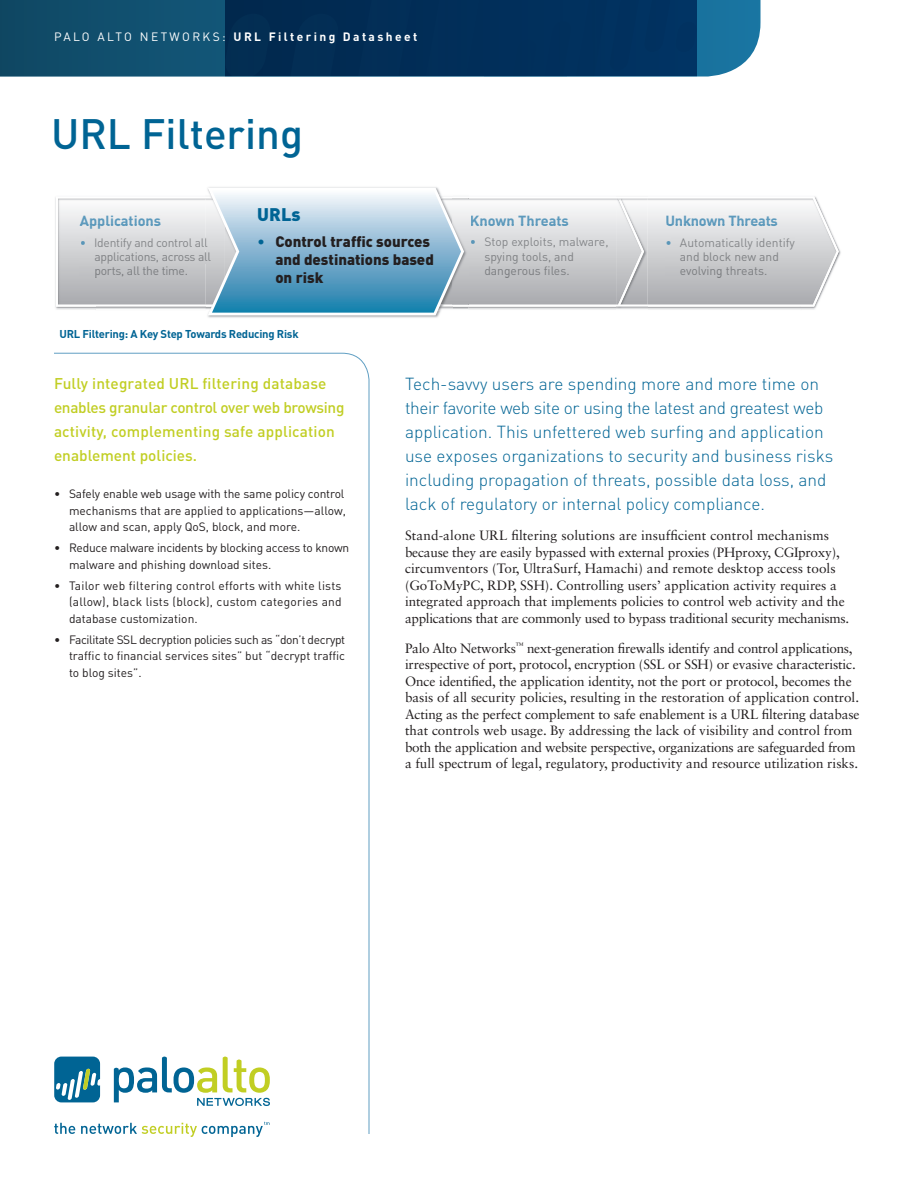
<style>
.page{position:relative;width:918px;height:1188px;background:#fff}
.page>*{position:absolute;margin:0;border:0;box-sizing:border-box;transform-origin:0 0}
.t1{font:500 42px "DINOT";color:#006494}
.t2{font:900 18px "DINOT";color:#006494}
.Text_Intro{font:300 17.25px/24px "DINOT";color:#006494}
.product_description{font:500 15.3px/24px "DINOT";letter-spacing:.005em;color:#c1ce23}
.t3{font:900 15px/18px "DINOT";color:#231f20}
.t4{font:700 14.55px "DINOT";color:#5d9abd}
.text__no_indent{font:13.5px/16.5px "Sabon LT Std";letter-spacing:-.005em;color:#231f20}
.feature_bullets{font:12px/16.5px "DINOT";color:#231f20;text-align:justify}
.t5{font:12px/14.5px "DINOT";color:#848689}
.feature_bullets-2{font:12px/16.5px "DINOT";letter-spacing:-.02em;color:#231f20}
.t6{font:12px/14.5px "DINOT";letter-spacing:-.02em;color:#848689}
.t7{font:700 12px "DINOT";letter-spacing:.2em;color:#fff}
.caption_head{font:700 11.25px "DINOT";letter-spacing:-.02em;color:#006494}
.s1{font-weight:400}
.s2{color:#5a96b8}
.s3{color:#7e8083}
.s4{color:#7f8184}
.s5{color:#787a7d}
.s6{color:#7a7c7f}
.s7{color:#7b7d80}
.s8{color:#78797c}
.s9{font-weight:400;color:#006494}
.s10{color:#828487}
</style>
<div class="page">
<svg style="left:54px;top:353px;width:315px;height:781px"></svg>
<svg style="left:0;top:0;width:760px;height:76px;background:#093e65"></svg>
<svg style="left:54px;top:1057px;width:46px;height:45px;background:#3483a2"></svg>
<svg style="left:114px;top:1057px;width:156px;height:49px"></svg>
<svg style="left:54px;top:1123px;width:21px;height:11px"></svg>
<svg style="left:81px;top:1122px;width:189px;height:15px"></svg>
<img style="left:55px;top:233px;width:42px;height:76px">
<img style="left:800px;top:249px;width:41px;height:60px">
<svg style="left:56px;top:196px;width:783px;height:111px"></svg>
<img style="left:207px;top:187px;width:232px;height:131px">
<svg style="left:206px;top:188px;width:258px;height:127px;background:#96bed5"></svg>
<p class="t7" style="left:54px;top:28px;width:365px"><span class="s1">PALO ALTO NETWORKS:</span> URL Filtering Datasheet</p>
<p class="t1" style="left:51px;top:105px;width:254px">URL Filtering</p>
<p class="t4" style="left:80px;top:211px;width:83px">Applications</p>
<p class="t6" style="left:94px;top:234px;width:118px;text-indent:-14px"><span class="s2">•</span> Identify and control all <span class="s3">app</span><span class="s4">li</span><span class="s3">ca</span><span class="s4">ti</span><span class="s3">ons, across a</span><span class="s4">ll </span><span class="s5">p</span><span class="s6">or</span><span class="s7">ts</span><span class="s8">,</span> <span class="s7">all th</span><span class="s6">e</span> <span class="s7">ti</span><span class="s6">me</span><span class="s8">.</span></p>
<p class="t2" style="left:257px;top:203px;width:45px">URLs</p>
<p class="t3" style="left:275px;top:232px;width:160px;text-indent:-18px"><span class="s9">•</span> Control traffic sources and destinations based on risk</p>
<p class="caption_head" style="left:59px;top:326px;width:241px">URL Filtering: A Key Step Towards Reducing Risk</p>
<p class="t4" style="left:470px;top:211px;width:101px">Known Threats</p>
<p class="t5" style="left:484px;top:234px;width:126px;text-indent:-14px"><span class="s2">•</span> Stop exploits<span class="s10">,</span> malware, <span class="s3">spy</span><span class="s4">in</span><span class="s3">g</span> <span class="s4">tool</span><span class="s3">s, a</span><span class="s4">nd </span><span class="s7">d</span><span class="s6">an</span><span class="s5">ge</span><span class="s6">rous</span> <span class="s7">file</span><span class="s6">s.</span></p>
<p class="t4" style="left:665px;top:211px;width:114px">Unknown Threats</p>
<p class="t5" style="left:680px;top:234px;width:116px;text-indent:-14px"><span class="s2">•</span> Automatically identify <span class="s3">a</span><span class="s4">nd block</span> <span class="s3">new a</span><span class="s4">nd </span><span class="s6">evo</span><span class="s7">lvin</span><span class="s5">g</span> <span class="s7">th</span><span class="s6">re</span><span class="s7">at</span><span class="s6">s.</span></p>
<p class="product_description" style="left:54px;top:371px;width:292px">Fully integrated URL filtering database enables granular control over web browsing activity, complementing safe application enablement policies.</p>
<p class="feature_bullets" style="left:69px;top:485px;width:278px;text-indent:-15px">• Safely enable web usage with the same policy control mechanisms that are applied to applications—allow, allow and scan, apply QoS, block, and more.</p>
<p class="feature_bullets-2" style="left:69px;top:539px;width:282px;text-indent:-15px">• Reduce malware incidents by blocking access to known malware and phishing download sites.</p>
<p class="feature_bullets" style="left:69px;top:577px;width:274px;text-indent:-15px">• Tailor web filtering control efforts with white lists (allow), black lists (block), custom categories and database customization.</p>
<p class="feature_bullets" style="left:69px;top:631px;width:278px;text-indent:-15px">• Facilitate SSL decryption policies such as “don’t decrypt traffic to financial services sites” but “decrypt traffic to blog sites”.</p>
<p class="Text_Intro" style="left:405px;top:371px;width:430px">Tech-savvy users are spending more and more time on their favorite web site or using the latest and greatest web application. This unfettered web surfing and application use exposes organizations to security and business risks including propagation of threats, possible data loss, and lack of regulatory or internal policy compliance.</p>
<p class="text__no_indent" style="left:405px;top:527px;width:446px">Stand-alone URL filtering solutions are insufficient control mechanisms because they are easily bypassed with external proxies (PHproxy, CGIproxy), circumventors (Tor, UltraSurf, Hamachi) and remote desktop access tools (GoToMyPC, RDP, SSH). Controlling users’ application activity requires a integrated approach that implements policies to control web activity and the applications that are commonly used to bypass traditional security mechanisms.</p>
<p class="text__no_indent" style="left:405px;top:640px;width:456px">Palo Alto Networks<sup>™</sup> next-generation firewalls identify and control applications, irrespective of port, protocol, encryption (SSL or SSH) or evasive characteristic.<br>Once identified, the application identity, not the port or protocol, becomes the basis of all security policies, resulting in the restoration of application control.<br>Acting as the perfect complement to safe enablement is a URL filtering database that controls web usage. By addressing the lack of visibility and control from both the application and website perspective, organizations are safeguarded from a full spectrum of legal, regulatory, productivity and resource utilization risks.</p>
</div>
